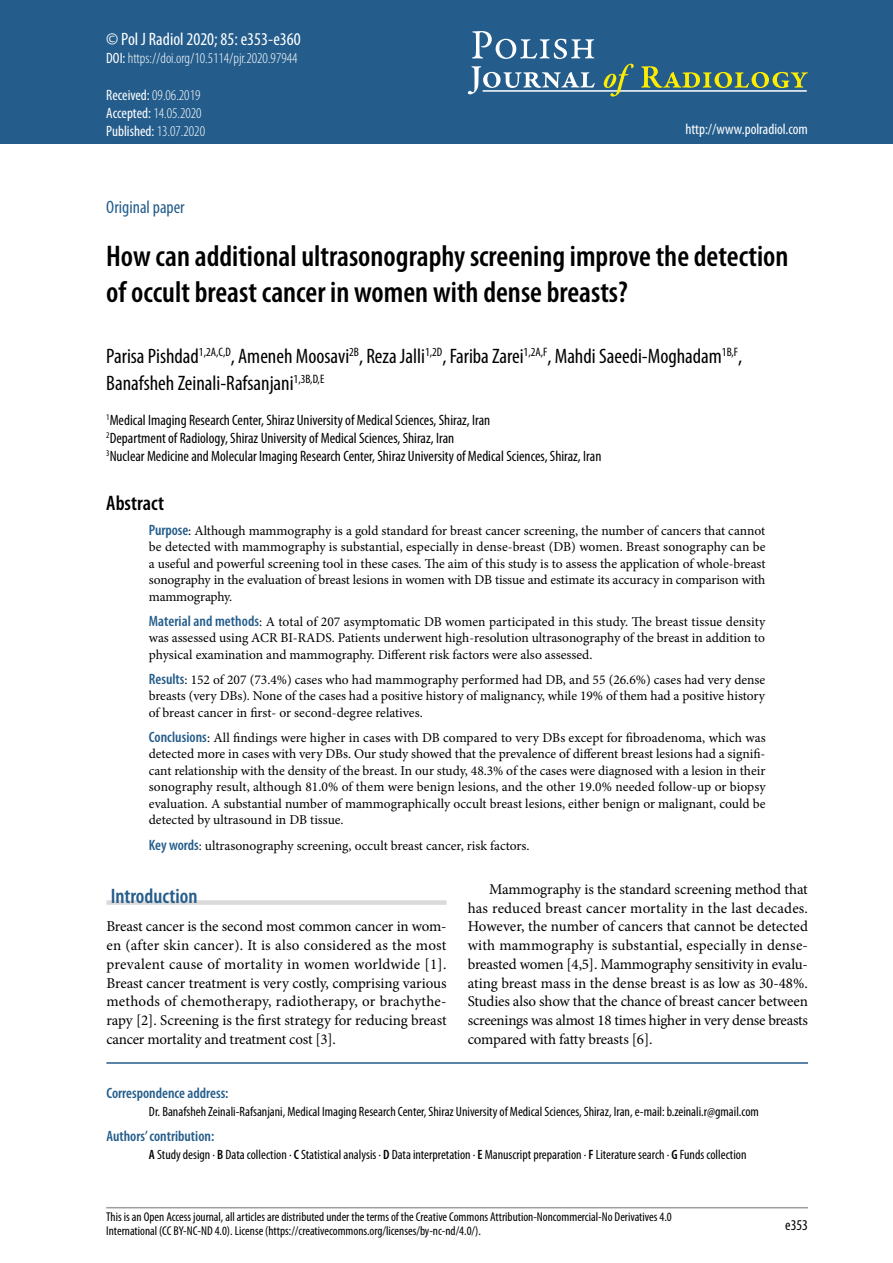
<style>
.page{position:relative;width:893px;height:1263px;background:#fff}
.page>*{position:absolute;margin:0;border:0;box-sizing:border-box;transform-origin:0 0}
.t1{font:600 condensed 30px/36px "Myriad Pro";color:#000}
.t2{font:condensed 21px/27px "Myriad Pro";color:#000}
.t3{font:600 condensed 21px "Myriad Pro";color:#245d8c}
.t4{font:600 condensed 21px "Myriad Pro";color:#000}
.t5{font:condensed 18px "Myriad Pro";color:#fff}
.t6{font:condensed 18px "Myriad Pro";color:#245d8c}
.t7{font:15px/18.8px "Minion Pro";letter-spacing:-.015em;color:#000;text-align:justify}
.t8{font:condensed 15px/18px "Myriad Pro";color:#000}
.t9{font:300 condensed 15px/18px "Myriad Pro";color:#fff}
.t10{font:600 condensed 15px "Myriad Pro";color:#245d8c}
.t11{font:condensed 15px "Myriad Pro";color:#fff}
.t12{font:13.5px/16.5px "Minion Pro";letter-spacing:-.005em;color:#000;text-align:justify}
.t13{font:condensed 13.5px "Myriad Pro";color:#000}
.t14{font:condensed 12.75px/14.2px "Myriad Pro";color:#000}
.s1{font-weight:400}
.s2{font-family:"Myriad Pro";font-weight:600;font-stretch:condensed;font-size:15px;color:#245d8c}
.s3{font-weight:600}
</style>
<div class="page">
<hr style="left:106px;top:1207px;width:702px;height:1px;background:#9d9d9c">
<div style="left:0;top:0;width:893px;height:144px;background:#245d8c"></div>
<svg style="left:472px;top:31px;width:122px;height:28px"></svg>
<svg style="left:468px;top:66px;width:127px;height:28px"></svg>
<hr style="left:483px;top:90px;width:324px;height:2px;background:#fff">
<svg style="left:604px;top:64px;width:30px;height:33px"></svg>
<svg style="left:641px;top:66px;width:167px;height:22px"></svg>
<hr style="left:106px;top:1062px;width:702px;height:2px;background:#245d8c">
<div style="left:106px;top:900px;width:341px;height:5px;background:#dadada"></div>
<h3 class="t5" style="left:106px;top:28px;width:196px">© Pol J Radiol 2020; 85: e353-e360</h3>
<p class="t9" style="left:106px;top:48px;width:193px"><span class="s1">DOI:</span> https://doi.org/10.5114/pjr.2020.97944</p>
<p class="t9" style="left:106px;top:86px;width:100px"><span class="s1">Received:</span> 09.06.2019<br><span class="s1">Accepted:</span> 14.05.2020<br><span class="s1">Published:</span> 13.07.2020</p>
<p class="t11" style="left:685px;top:120px;width:124px">http://www.polradiol.com</p>
<h3 class="t6" style="left:106px;top:197px;width:80px">Original paper</h3>
<h1 class="t1" style="left:106px;top:238px;width:684px">How can additional ultrasonography screening improve the detection of occult breast cancer in women with dense breasts?</h1>
<h2 class="t2" style="left:106px;top:343px;width:637px">Parisa Pishdad<sup>1,2A,C,D</sup>, Ameneh Moosavi<sup>2B</sup>, Reza Jalli<sup>1,2D</sup>, Fariba Zarei<sup>1,2A,F</sup>, Mahdi Saeedi-Moghadam<sup>1B,F</sup>,<br>Banafsheh Zeinali-Rafsanjani<sup>1,3B,D,E</sup></h2>
<p class="t8" style="left:106px;top:411px;width:497px"><sup>1</sup>Medical Imaging Research Center, Shiraz University of Medical Sciences, Shiraz, Iran<br><sup>2</sup>Department of Radiology, Shiraz University of Medical Sciences, Shiraz, Iran<br><sup>3</sup>Nuclear Medicine and Molecular Imaging Research Center, Shiraz University of Medical Sciences, Shiraz, Iran</p>
<h2 class="t4" style="left:106px;top:490px;width:59px">Abstract</h2>
<p class="t12" style="left:149px;top:522px;width:618px"><span class="s2">Purpose</span>: Although mammography is a gold standard for breast cancer screening, the number of cancers that cannot be detected with mammography is substantial, especially in dense-breast (DB) women. Breast sonography can be a useful and powerful screening tool in these cases. The aim of this study is to assess the application of whole-breast sonography in the evaluation of breast lesions in women with DB tissue and estimate its accuracy in comparison with mammography.</p>
<p class="t12" style="left:149px;top:613px;width:618px"><span class="s2">Material and methods</span>: A total of 207 asymptomatic DB women participated in this study. The breast tissue density was assessed using ACR BI-RADS. Patients underwent high-resolution ultrasonography of the breast in addition to physical examination and mammography. Different risk factors were also assessed.</p>
<p class="t12" style="left:149px;top:671px;width:618px"><span class="s2">Results</span>: 152 of 207 (73.4%) cases who had mammography performed had DB, and 55 (26.6%) cases had very dense breasts (very DBs). None of the cases had a positive history of malignancy, while 19% of them had a positive history of breast cancer in first- or second-degree relatives.</p>
<p class="t12" style="left:149px;top:729px;width:618px"><span class="s2">Conclusions</span>: All findings were higher in cases with DB compared to very DBs except for fibroadenoma, which was detected more in cases with very DBs. Our study showed that the prevalence of different breast lesions had a signifi&shy;cant relationship with the density of the breast. In our study, 48.3% of the cases were diagnosed with a lesion in their sonography result, although 81.0% of them were benign lesions, and the other 19.0% needed follow-up or biopsy evaluation. A substantial number of mammographically occult breast lesions, either benign or malignant, could be detected by ultrasound in DB tissue.</p>
<p class="t12" style="left:149px;top:837px;width:382px"><span class="s2">Key words</span>: ultrasonography screening, occult breast cancer, risk factors.</p>
<h2 class="t3" style="left:111px;top:883px;width:88px">Introduction</h2>
<p class="t7" style="left:106px;top:917px;width:342px">Breast cancer is the second most common cancer in wom&shy;en (after skin cancer). It is also considered as the most prevalent cause of mortality in women worldwide [1].<br>Breast cancer treatment is very costly, comprising various methods of chemotherapy, radiotherapy, or brachythe&shy;rapy [2]. Screening is the first strategy for reducing breast cancer mortality and treatment cost [3].</p>
<p class="t7" style="left:468px;top:880px;width:342px;text-indent:21px">Mammography is the standard screening method that has reduced breast cancer mortality in the last decades.<br>However, the number of cancers that cannot be detected with mammography is substantial, especially in dense&shy;breasted women [4,5]. Mammography sensitivity in evalu&shy;ating breast mass in the dense breast is as low as 30-48%.<br>Studies also show that the chance of breast cancer between screenings was almost 18 times higher in very dense breasts compared with fatty breasts [6].</p>
<p class="t10" style="left:106px;top:1083px;width:124px">Correspondence address:</p>
<p class="t13" style="left:149px;top:1103px;width:611px">Dr. Banafsheh Zeinali-Rafsanjani, Medical Imaging Research Center, Shiraz University of Medical Sciences, Shiraz, Iran, e-mail: b.zeinali.r@gmail.com</p>
<p class="t10" style="left:106px;top:1126px;width:109px">Authors’ contribution:</p>
<p class="t13" style="left:149px;top:1146px;width:599px"><span class="s3">A</span> Study design ∙ <span class="s3">B</span> Data collection ∙ <span class="s3">C</span> Statistical analysis ∙ <span class="s3">D</span> Data interpretation ∙ <span class="s3">E</span> Manuscript preparation ∙ <span class="s3">F</span> Literature search ∙ <span class="s3">G</span> Funds collection</p>
<p class="t14" style="left:106px;top:1209px;width:567px">This is an Open Access journal, all articles are distributed under the terms of the Creative Commons Attribution-Noncommercial-No Derivatives 4.0<br>International (CC BY-NC-ND 4.0). License (https://creativecommons.org/licenses/by-nc-nd/4.0/).</p>
<p class="t8" style="left:785px;top:1216px;width:24px">e353</p>
</div>
